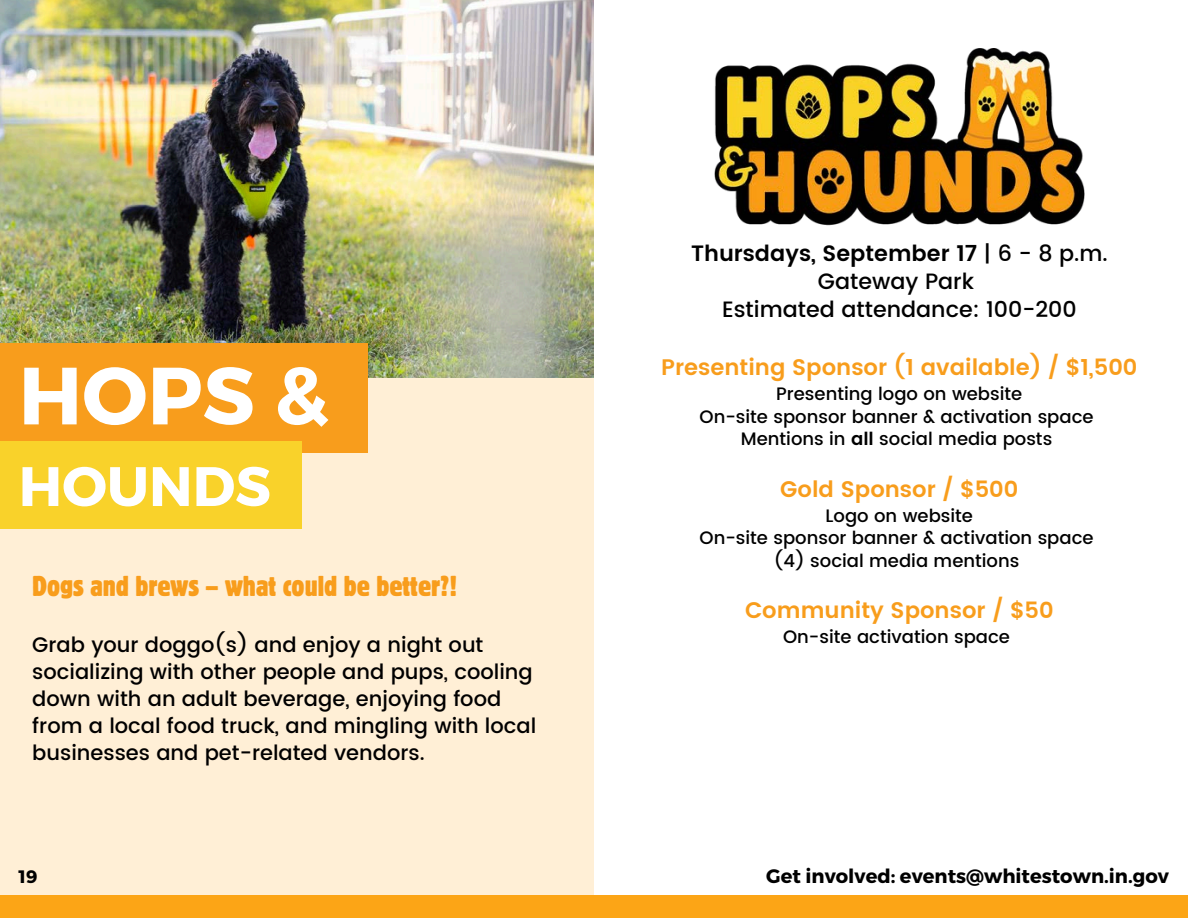
<style>
.page{position:relative;width:1188px;height:918px;background:#fff}
.page>*{position:absolute;margin:0;border:0;box-sizing:border-box;transform-origin:0 0}
.t1{font:700 81px "Montserrat";color:#fff}
.t2{font:700 55.5px "Montserrat";color:#fff}
.t3{font:condensed 28.5px "Block W1 G";color:#f89d1c}
.t4{font:600 22.5px "Poppins";color:#f89d1c}
.t5{font:500 22.2px/28.2px "Poppins";color:#000;text-align:center}
.t6{font:500 21px/27px "Poppins";color:#000}
.t7{font:700 19.5px "Montserrat";color:#000}
.t8{font:500 18px/22.5px "Poppins";color:#000;text-align:center}
.t9{font:700 18px "Montserrat";color:#000}
.s1{font-weight:600}
</style>
<div class="page">
<div style="left:0;top:0;width:594px;height:918px;background:#ffefd6"></div>
<img style="left:0;top:0;width:594px;height:378px">
<div style="left:0;top:895px;width:1188px;height:23px;background:#fca516"></div>
<div style="left:0;top:344px;width:368px;height:109px;background:#f89d1c"></div>
<div style="left:0;top:441px;width:302px;height:88px;background:#f9d22a"></div>
<img style="left:714px;top:48px;width:371px;height:178px">
<h1 class="t1" style="left:19px;top:343px;width:312px">HOPS &amp;</h1>
<h2 class="t2" style="left:19px;top:450px;width:254px">HOUNDS</h2>
<h3 class="t3" style="left:32px;top:567px;width:426px">Dogs and brews – what could be better?!</h3>
<h4 class="t6" style="left:32px;top:631px;width:505px">Grab your doggo(s) and enjoy a night out socializing with other people and pups, cooling down with an adult beverage, enjoying food from a local food truck, and mingling with local businesses and pet-related vendors.</h4>
<h4 class="t5" style="left:691px;top:239px;width:418px"><span class="s1">Thursdays, September 17</span> | 6 - 8 p.m.<br>Gateway Park<br>Estimated attendance: 100-200</h4>
<h4 class="t4" style="left:661px;top:354px;width:478px">Presenting Sponsor (1 available) / $1,500</h4>
<h4 class="t8" style="left:700px;top:383px;width:396px">Presenting logo on website<br>On-site sponsor banner &amp; activation space<br>Mentions in <span class="s1">all</span> social media posts</h4>
<p class="t4" style="left:780px;top:476px;width:240px">Gold Sponsor / $500</p>
<p class="t8" style="left:826px;top:504px;width:149px">Logo on website</p>
<p class="t8" style="left:700px;top:527px;width:396px">On-site sponsor banner &amp; activation space</p>
<p class="t8" style="left:774px;top:549px;width:247px">(4) social media mentions</p>
<p class="t4" style="left:745px;top:597px;width:310px">Community Sponsor / $50</p>
<p class="t8" style="left:783px;top:626px;width:228px">On-site activation space</p>
<p class="t9" style="left:19px;top:865px;width:20px">19</p>
<p class="t7" style="left:766px;top:863px;width:404px">Get involved: events@whitestown.in.gov</p>
</div>
